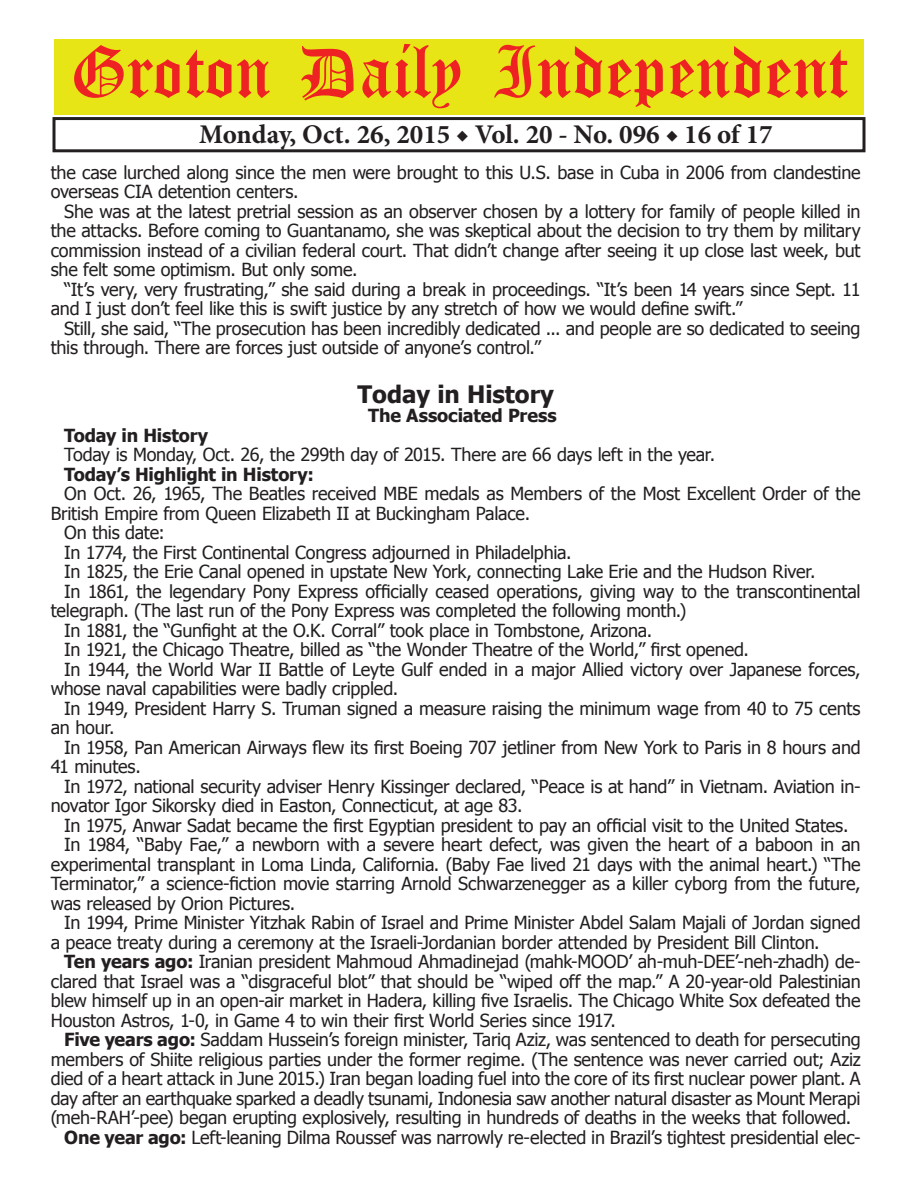
<style>
.page{position:relative;width:918px;height:1188px;background:#fff}
.page>*{position:absolute;margin:0;border:0;box-sizing:border-box;transform-origin:0 0}
.t1{font:54px "Old English Five";color:#ee2123}
.t2{font:700 27px "Minion Pro";color:#231f20}
.t3{font:700 24px "Tahoma";color:#231f20}
.t4{font:18px/19.5px "Tahoma";letter-spacing:-.015em;color:#231f20}
.t5{font:700 18px "Tahoma";letter-spacing:-.01em;color:#231f20}
.s1{font-weight:700}
</style>
<div class="page">
<div style="left:52px;top:117px;width:814px;height:35px;border:3px solid #231f20"></div>
<div style="left:54px;top:40px;width:810px;height:75px;background:#e7e515"></div>
<h1 class="t1" style="left:70px;top:47px;width:779px">Groton Daily Independent</h1>
<h2 class="t2" style="left:199px;top:116px;width:575px">Monday, Oct. 26, 2015 ◆ Vol. 20 - No. 096 ◆ 16 of 17</h2>
<p class="t4" style="left:51px;top:162px;width:811px">the case lurched along since the men were brought to this U.S. base in Cuba in 2006 from clandestine overseas CIA detention centers.</p>
<p class="t4" style="left:51px;top:201px;width:811px;text-align:justify;text-indent:14px">She was at the latest pretrial session as an observer chosen by a lottery for family of people killed in the attacks. Before coming to Guantanamo, she was skeptical about the decision to try them by military commission instead of a civilian federal court. That didn’t change after seeing it up close last week, but she felt some optimism. But only some.</p>
<p class="t4" style="left:51px;top:279px;width:811px;text-indent:14px">“It’s very, very frustrating,” she said during a break in proceedings. “It’s been 14 years since Sept. 11 and I just don’t feel like this is swift justice by any stretch of how we would define swift.”</p>
<p class="t4" style="left:51px;top:318px;width:811px;text-indent:14px">Still, she said, “The prosecution has been incredibly dedicated ... and people are so dedicated to seeing this through. There are forces just outside of anyone’s control.”</p>
<h3 class="t3" style="left:358px;top:377px;width:198px">Today in History</h3>
<p class="t5" style="left:368px;top:403px;width:190px">The Associated Press</p>
<p class="t5" style="left:64px;top:423px;width:145px">Today in History</p>
<p class="t4" style="left:64px;top:444px;width:652px">Today is Monday, Oct. 26, the 299th day of 2015. There are 66 days left in the year.</p>
<p class="t5" style="left:64px;top:462px;width:251px">Today’s Highlight in History:</p>
<p class="t4" style="left:64px;top:483px;width:798px">On Oct. 26, 1965, The Beatles received MBE medals as Members of the Most Excellent Order of the</p>
<p class="t4" style="left:51px;top:503px;width:481px">British Empire from Queen Elizabeth II at Buckingham Palace.</p>
<p class="t4" style="left:64px;top:522px;width:102px">On this date:</p>
<p class="t4" style="left:64px;top:542px;width:509px">In 1774, the First Continental Congress adjourned in Philadelphia.</p>
<p class="t4" style="left:64px;top:561px;width:753px">In 1825, the Erie Canal opened in upstate New York, connecting Lake Erie and the Hudson River.</p>
<p class="t4" style="left:64px;top:581px;width:798px">In 1861, the legendary Pony Express officially ceased operations, giving way to the transcontinental</p>
<p class="t4" style="left:51px;top:600px;width:637px">telegraph. (The last run of the Pony Express was completed the following month.)</p>
<p class="t4" style="left:64px;top:620px;width:589px">In 1881, the “Gunfight at the O.K. Corral” took place in Tombstone, Arizona.</p>
<p class="t4" style="left:64px;top:639px;width:686px">In 1921, the Chicago Theatre, billed as “the Wonder Theatre of the World,” first opened.</p>
<p class="t4" style="left:64px;top:659px;width:798px">In 1944, the World War II Battle of Leyte Gulf ended in a major Allied victory over Japanese forces,</p>
<p class="t4" style="left:51px;top:678px;width:349px">whose naval capabilities were badly crippled.</p>
<p class="t4" style="left:64px;top:698px;width:798px">In 1949, President Harry S. Truman signed a measure raising the minimum wage from 40 to 75 cents</p>
<p class="t4" style="left:51px;top:717px;width:65px">an hour.</p>
<p class="t4" style="left:64px;top:737px;width:798px">In 1958, Pan American Airways flew its first Boeing 707 jetliner from New York to Paris in 8 hours and</p>
<p class="t4" style="left:51px;top:756px;width:92px">41 minutes.</p>
<p class="t4" style="left:64px;top:776px;width:798px">In 1972, national security adviser Henry Kissinger declared, “Peace is at hand” in Vietnam. Aviation in-</p>
<p class="t4" style="left:51px;top:795px;width:473px">novator Igor Sikorsky died in Easton, Connecticut, at age 83.</p>
<p class="t4" style="left:64px;top:815px;width:786px">In 1975, Anwar Sadat became the first Egyptian president to pay an official visit to the United States.</p>
<p class="t4" style="left:64px;top:834px;width:798px">In 1984, “Baby Fae,” a newborn with a severe heart defect, was given the heart of a baboon in an</p>
<p class="t4" style="left:51px;top:854px;width:812px">experimental transplant in Loma Linda, California. (Baby Fae lived 21 days with the animal heart.) “The</p>
<p class="t4" style="left:51px;top:873px;width:811px">Terminator,” a science-fiction movie starring Arnold Schwarzenegger as a killer cyborg from the future,</p>
<p class="t4" style="left:51px;top:893px;width:246px">was released by Orion Pictures.</p>
<p class="t4" style="left:64px;top:912px;width:798px">In 1994, Prime Minister Yitzhak Rabin of Israel and Prime Minister Abdel Salam Majali of Jordan signed</p>
<p class="t4" style="left:51px;top:932px;width:770px">a peace treaty during a ceremony at the Israeli-Jordanian border attended by President Bill Clinton.</p>
<p class="t4" style="left:64px;top:951px;width:798px"><span class="s1">Ten years ago:</span> Iranian president Mahmoud Ahmadinejad (mahk-MOOD’ ah-muh-DEE’-neh-zhadh) de-</p>
<p class="t4" style="left:51px;top:971px;width:811px">clared that Israel was a “disgraceful blot” that should be “wiped off the map.” A 20-year-old Palestinian</p>
<p class="t4" style="left:51px;top:990px;width:811px">blew himself up in an open-air market in Hadera, killing five Israelis. The Chicago White Sox defeated the</p>
<p class="t4" style="left:51px;top:1010px;width:567px">Houston Astros, 1-0, in Game 4 to win their first World Series since 1917.</p>
<p class="t4" style="left:64px;top:1029px;width:798px"><span class="s1">Five years ago:</span> Saddam Hussein’s foreign minister, Tariq Aziz, was sentenced to death for persecuting</p>
<p class="t4" style="left:51px;top:1048px;width:812px">members of Shiite religious parties under the former regime. (The sentence was never carried out; Aziz</p>
<p class="t4" style="left:51px;top:1068px;width:811px">died of a heart attack in June 2015.) Iran began loading fuel into the core of its first nuclear power plant. A</p>
<p class="t4" style="left:51px;top:1087px;width:811px">day after an earthquake sparked a deadly tsunami, Indonesia saw another natural disaster as Mount Merapi</p>
<p class="t4" style="left:51px;top:1107px;width:802px">(meh-RAH’-pee) began erupting explosively, resulting in hundreds of deaths in the weeks that followed.</p>
<p class="t4" style="left:64px;top:1126px;width:798px"><span class="s1">One year ago:</span> Left-leaning Dilma Roussef was narrowly re-elected in Brazil’s tightest presidential elec-</p>
</div>
